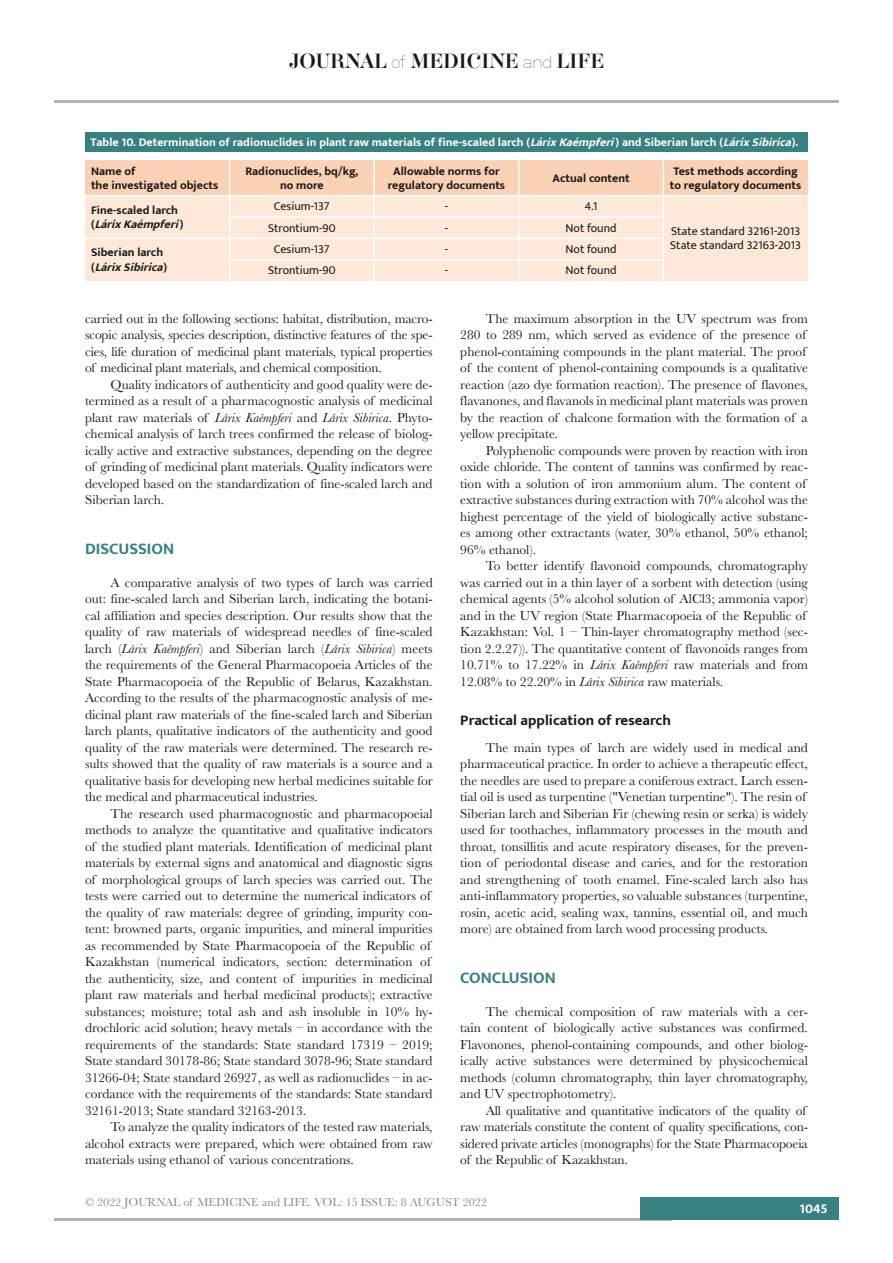
<style>
.page{position:relative;width:893px;height:1263px;background:#fff}
.page>*{position:absolute;margin:0;border:0;box-sizing:border-box;transform-origin:0 0}
.t1{font:18px "Aker Brygge Display";color:#1a1a19}
.titlu_2{font:700 16.5px "Mukta";color:#398080}
.titlu_3{font:700 15px "Mukta";color:#1a1a19}
.text{font:13.5px/16.5px "Baskerville";color:#1a1a19}
.t2{font:700 13.5px "Mukta";color:#fff}
.center_header_table{font:700 12px/14.4px "Mukta";color:#1a1a19}
.legenda_tabel{font:700 12px "Mukta";color:#fff}
.body_tabel{font:12px/14.4px "Mukta";color:#1a1a19}
.left_header_table{font:700 12px/14.4px "Mukta";color:#1a1a19}
.t3{font:12px "Baskerville";color:#888787}
.s1{font-family:"Neubau Grotesk Lei"}
.s2{font-style:italic}
</style>
<div class="page">
<hr style="left:54px;top:1218px;width:618px;height:2px;background:#b2b3b2">
<div style="left:641px;top:1198px;width:198px;height:22px;background:#398080"></div>
<hr style="left:54px;top:100px;width:785px;height:2px;background:#b2b3b2">
<div style="left:85px;top:132px;width:723px;height:20px;background:#398080"></div>
<svg style="left:85px;top:160px;width:723px;height:121px;background:#fce2cf"></svg>
<hr style="left:230px;top:216px;width:144px;height:2px;background:#fff">
<hr style="left:374px;top:216px;width:145px;height:2px;background:#fff">
<hr style="left:519px;top:216px;width:144px;height:2px;background:#fff">
<hr style="left:230px;top:259px;width:144px;height:1px;background:#fff">
<hr style="left:374px;top:259px;width:145px;height:1px;background:#fff">
<hr style="left:519px;top:259px;width:144px;height:1px;background:#fff">
<h1 class="t1" style="left:289px;top:49px;width:317px">JOURNAL <span class="s1">of</span> MEDICINE <span class="s1">and</span> LIFE</h1>
<p class="legenda_tabel" style="left:90px;top:134px;width:709px">Table 10. Determination of radionuclides in plant raw materials of fine-scaled larch (<span class="s2">LárixKaémpferi</span>) and Siberian larch (<span class="s2">LárixSibirica</span>).</p>
<p class="center_header_table" style="left:91px;top:163px;width:129px">Name of<br>the investigated objects</p>
<p class="center_header_table" style="left:245px;top:163px;width:115px;text-align:center">Radionuclides, bq/kg, no more</p>
<p class="center_header_table" style="left:388px;top:163px;width:119px;text-align:center">Allowable norms for regulatory documents</p>
<p class="center_header_table" style="left:552px;top:170px;width:79px">Actual content</p>
<p class="center_header_table" style="left:670px;top:163px;width:133px">Test methods according to regulatory documents</p>
<p class="left_header_table" style="left:91px;top:202px;width:94px">Fine-scaled larch ( <span class="s2">LárixKaémpferi</span>)</p>
<p class="body_tabel" style="left:274px;top:199px;width:57px">Cesium-137</p>
<p class="body_tabel" style="left:445px;top:199px;width:5px">-</p>
<p class="body_tabel" style="left:585px;top:199px;width:14px">4.1</p>
<p class="body_tabel" style="left:268px;top:220px;width:69px">Strontium-90</p>
<p class="body_tabel" style="left:445px;top:220px;width:5px">-</p>
<p class="body_tabel" style="left:565px;top:220px;width:53px">Not found</p>
<p class="body_tabel" style="left:670px;top:224px;width:132px">State standard 32161-2013<br>State standard 32163-2013</p>
<p class="left_header_table" style="left:91px;top:245px;width:78px">Siberian larch ( <span class="s2">LárixSibirica</span>)</p>
<p class="body_tabel" style="left:274px;top:242px;width:57px">Cesium-137</p>
<p class="body_tabel" style="left:445px;top:242px;width:5px">-</p>
<p class="body_tabel" style="left:565px;top:242px;width:53px">Not found</p>
<p class="body_tabel" style="left:268px;top:263px;width:69px">Strontium-90</p>
<p class="body_tabel" style="left:445px;top:263px;width:5px">-</p>
<p class="body_tabel" style="left:565px;top:263px;width:53px">Not found</p>
<p class="text" style="left:85px;top:310px;width:349px;text-align:justify">carried out in the following sections: habitat, distribution, macro&shy;scopic analysis, species description, distinctive features of the spe&shy;cies, life duration of medicinal plant materials, typical properties of medicinal plant materials, and chemical composition.</p>
<p class="text" style="left:85px;top:376px;width:349px;text-align:justify;text-indent:26px">Quality indicators of authenticity and good quality were de&shy;termined as a result of a pharmacognostic analysis of medicinal plant raw materials of <span class="s2">Lárix Kaémpferi</span> and <span class="s2">Lárix Sibirica</span>. Phyto&shy;chemical analysis of larch trees confirmed the release of biolog&shy;ically active and extractive substances, depending on the degree of grinding of medicinal plant materials. Quality indicators were developed based on the standardization of fine-scaled larch and Siberian larch.</p>
<p class="titlu_2" style="left:85px;top:538px;width:91px">DISCUSSION</p>
<p class="text" style="left:85px;top:574px;width:349px;text-align:justify;text-indent:26px">A comparative analysis of two types of larch was carried out: fine-scaled larch and Siberian larch, indicating the botani&shy;cal affiliation and species description. Our results show that the quality of raw materials of widespread needles of fine-scaled larch (<span class="s2">Lárix Kaémpferi</span>) and Siberian larch (<span class="s2">Lárix Sibirica</span>) meets the requirements of the General Pharmacopoeia Articles of the State Pharmacopoeia of the Republic of Belarus, Kazakhstan.<br>According to the results of the pharmacognostic analysis of me&shy;dicinal plant raw materials of the fine-scaled larch and Siberian larch plants, qualitative indicators of the authenticity and good quality of the raw materials were determined. The research re&shy;sults showed that the quality of raw materials is a source and a qualitative basis for developing new herbal medicines suitable for the medical and pharmaceutical industries.</p>
<p class="text" style="left:85px;top:805px;width:349px;text-indent:26px">The research used pharmacognostic and pharmacopoeial methods to analyze the quantitative and qualitative indicators of the studied plant materials. Identification of medicinal plant materials by external signs and anatomical and diagnostic signs of morphological groups of larch species was carried out. The tests were carried out to determine the numerical indicators of the quality of raw materials: degree of grinding, impurity con&shy;tent: browned parts, organic impurities, and mineral impurities as recommended by State Pharmacopoeia of the Republic of Kazakhstan (numerical indicators, section: determination of the authenticity, size, and content of impurities in medicinal plant raw materials and herbal medicinal products); extractive substances; moisture; total ash and ash insoluble in 10% hy&shy;drochloric acid solution; heavy metals – in accordance with the requirements of the standards: State standard 17319 – 2019; State standard 30178-86; State standard 3078-96; State standard 31266-04; State standard 26927, as well as radionuclides – in ac&shy;cordance with the requirements of the standards: State standard 32161-2013; State standard 32163-2013.</p>
<p class="text" style="left:85px;top:1119px;width:349px;text-align:justify;text-indent:26px">To analyze the quality indicators of the tested raw materials, alcohol extracts were prepared, which were obtained from raw materials using ethanol of various concentrations.</p>
<p class="text" style="left:460px;top:310px;width:349px;text-indent:26px">The maximum absorption in the UV spectrum was from 280 to 289 nm, which served as evidence of the presence of phenol-containing compounds in the plant material. The proof of the content of phenol-containing compounds is a qualitative reaction (azo dye formation reaction). The presence of flavones, flavanones, and flavanols in medicinal plant materials was proven by the reaction of chalcone formation with the formation of a yellow precipitate.</p>
<p class="text" style="left:460px;top:442px;width:349px;text-indent:26px">Polyphenolic compounds were proven by reaction with iron oxide chloride. The content of tannins was confirmed by reac&shy;tion with a solution of iron ammonium alum. The content of extractive substances during extraction with 70% alcohol was the highest percentage of the yield of biologically active substanc&shy;es among other extractants (water, 30% ethanol, 50% ethanol; 96% ethanol).</p>
<p class="text" style="left:460px;top:558px;width:349px;text-indent:26px">To better identify flavonoid compounds, chromatography was carried out in a thin layer of a sorbent with detection (using chemical agents (5% alcohol solution of AlCl3; ammonia vapor) and in the UV region (State Pharmacopoeia of the Republic of Kazakhstan: Vol. 1 – Thin-layer chromatography method (sec&shy;tion 2.2.27)). The quantitative content of flavonoids ranges from 10.71% to 17.22% in <span class="s2">Lárix Kaémpferi</span> raw materials and from 12.08% to 22.20% in <span class="s2">Lárix Sibirica</span> raw materials.</p>
<p class="titlu_3" style="left:460px;top:711px;width:212px">Practical application of research</p>
<p class="text" style="left:460px;top:739px;width:349px;text-indent:26px">The main types of larch are widely used in medical and pharmaceutical practice. In order to achieve a therapeutic effect, the needles are used to prepare a coniferous extract. Larch essen&shy;tial oil is used as turpentine ("Venetian turpentine"). The resin of Siberian larch and Siberian Fir (chewing resin or serka) is widely used for toothaches, inflammatory processes in the mouth and throat, tonsillitis and acute respiratory diseases, for the preven&shy;tion of periodontal disease and caries, and for the restoration and strengthening of tooth enamel. Fine-scaled larch also has anti-inflammatory properties, so valuable substances (turpentine, rosin, acetic acid, sealing wax, tannins, essential oil, and much more) are obtained from larch wood processing products.</p>
<p class="titlu_2" style="left:460px;top:967px;width:97px">CONCLUSION</p>
<p class="text" style="left:460px;top:1003px;width:349px;text-align:justify;text-indent:26px">The chemical composition of raw materials with a cer&shy;tain content of biologically active substances was confirmed.<br>Flavonones, phenol-containing compounds, and other biolog&shy;ically active substances were determined by physicochemical methods (column chromatography, thin layer chromatography, and UV spectrophotometry).</p>
<p class="text" style="left:460px;top:1102px;width:349px;text-indent:26px">All qualitative and quantitative indicators of the quality of raw materials constitute the content of quality specifications, con&shy;sidered private articles (monographs) for the State Pharmacopoeia of the Republic of Kazakhstan.</p>
<p class="t3" style="left:85px;top:1195px;width:403px">© 2022 JOURNAL of MEDICINE and LIFE. VOL: 15 ISSUE: 8 AUGUST 2022</p>
<p class="t2" style="left:799px;top:1200px;width:30px">1045</p>
</div>
